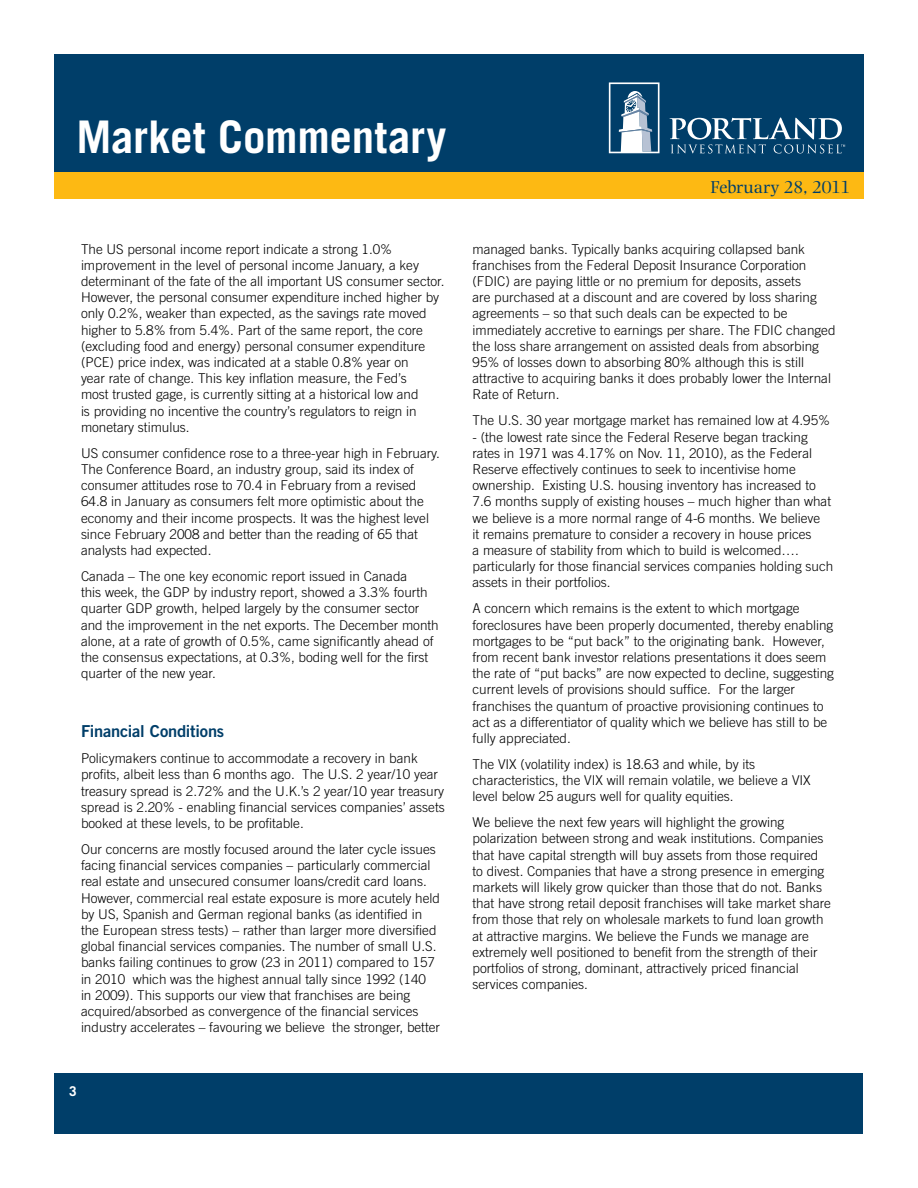
<style>
.page{position:relative;width:918px;height:1188px;background:#fff}
.page>*{position:absolute;margin:0;border:0;box-sizing:border-box;transform-origin:0 0}
.t1{font:700 45px "Trade Gothic";letter-spacing:-.005em;color:#fff}
.t2{font:18px "Photina";letter-spacing:-.015em;color:#003e69}
.t3{font:16.5px "Trade Gothic Bold Two";letter-spacing:-.015em;color:#003e69}
.t4{font:300 13.5px/16.2px "Trade Gothic";color:#000}
.t5{font:700 13.5px "Trade Gothic";color:#fff}
</style>
<div class="page">
<div style="left:55px;top:1073px;width:808px;height:60px;background:#003e69"></div>
<div style="left:54px;top:54px;width:810px;height:142px;background:#003e69"></div>
<svg style="left:609px;top:82px;width:51px;height:71px"></svg>
<svg style="left:670px;top:118px;width:175px;height:35px"></svg>
<div style="left:54px;top:172px;width:810px;height:28px;background:#fdb913"></div>
<h1 class="t1" style="left:76px;top:109px;width:371px">Market Commentary</h1>
<p class="t4" style="left:81px;top:241px;width:365px">The US personal income report indicate a strong 1.0% improvement in the level of personal income January, a key determinant of the fate of the all important US consumer sector.<br>However, the personal consumer expenditure inched higher by only 0.2%, weaker than expected, as the savings rate moved higher to 5.8% from 5.4%. Part of the same report, the core (excluding food and energy) personal consumer expenditure (PCE) price index, was indicated at a stable 0.8% year on<br>year rate of change. This key inflation measure, the Fed’s<br>most trusted gage, is currently sitting at a historical low and<br>is providing no incentive the country’s regulators to reign in monetary stimulus.</p>
<p class="t4" style="left:81px;top:445px;width:361px">US consumer confidence rose to a three-year high in February.<br>The Conference Board, an industry group, said its index of consumer attitudes rose to 70.4 in February from a revised 64.8 in January as consumers felt more optimistic about the economy and their income prospects. It was the highest level since February 2008 and better than the reading of 65 that analysts had expected.</p>
<p class="t4" style="left:81px;top:568px;width:359px">Canada – The one key economic report issued in Canada<br>this week, the GDP by industry report, showed a 3.3% fourth quarter GDP growth, helped largely by the consumer sector and the improvement in the net exports. The December month alone, at a rate of growth of 0.5%, came significantly ahead of the consensus expectations, at 0.3%, boding well for the first quarter of the new year.</p>
<p class="t3" style="left:81px;top:721px;width:145px">Financial Conditions</p>
<p class="t4" style="left:81px;top:750px;width:365px">Policymakers continue to accommodate a recovery in bank profits, albeit less than 6 months ago. The U.S. 2 year/10 year treasury spread is 2.72% and the U.K.’s 2 year/10 year treasury spread is 2.20% - enabling financial services companies’ assets booked at these levels, to be profitable.</p>
<p class="t4" style="left:81px;top:841px;width:361px">Our concerns are mostly focused around the later cycle issues facing financial services companies – particularly commercial real estate and unsecured consumer loans/credit card loans.<br>However, commercial real estate exposure is more acutely held by US, Spanish and German regional banks (as identified in the European stress tests) – rather than larger more diversified global financial services companies. The number of small U.S. banks failing continues to grow (23 in 2011) compared to 157 in 2010 which was the highest annual tally since 1992 (140<br>in 2009). This supports our view that franchises are being acquired/absorbed as convergence of the financial services industry accelerates – favouring we believe the stronger, better</p>
<p class="t5" style="left:69px;top:1083px;width:9px">3</p>
<h2 class="t2" style="left:711px;top:177px;width:141px">February 28, 2011</h2>
<p class="t4" style="left:472px;top:241px;width:365px">managed banks. Typically banks acquiring collapsed bank franchises from the Federal Deposit Insurance Corporation (FDIC) are paying little or no premium for deposits, assets<br>are purchased at a discount and are covered by loss sharing agreements – so that such deals can be expected to be immediately accretive to earnings per share. The FDIC changed the loss share arrangement on assisted deals from absorbing 95% of losses down to absorbing 80% although this is still attractive to acquiring banks it does probably lower the Internal Rate of Return.</p>
<p class="t4" style="left:472px;top:412px;width:359px">The U.S. 30 year mortgage market has remained low at 4.95%</p>
<p class="t4" style="left:472px;top:429px;width:362px">- (the lowest rate since the Federal Reserve began tracking rates in 1971 was 4.17% on Nov. 11, 2010), as the Federal Reserve effectively continues to seek to incentivise home ownership. Existing U.S. housing inventory has increased to 7.6 months supply of existing houses – much higher than what we believe is a more normal range of 4-6 months. We believe<br>it remains premature to consider a recovery in house prices<br>a measure of stability from which to build is welcomed…. particularly for those financial services companies holding such assets in their portfolios.</p>
<p class="t4" style="left:472px;top:600px;width:363px">A concern which remains is the extent to which mortgage foreclosures have been properly documented, thereby enabling mortgages to be “put back” to the originating bank. However, from recent bank investor relations presentations it does seem the rate of “put backs” are now expected to decline, suggesting current levels of provisions should suffice. For the larger franchises the quantum of proactive provisioning continues to act as a differentiator of quality which we believe has still to be fully appreciated.</p>
<p class="t4" style="left:472px;top:756px;width:340px">The VIX (volatility index) is 18.63 and while, by its characteristics, the VIX will remain volatile, we believe a VIX level below 25 augurs well for quality equities.</p>
<p class="t4" style="left:472px;top:814px;width:360px">We believe the next few years will highlight the growing polarization between strong and weak institutions. Companies that have capital strength will buy assets from those required to divest. Companies that have a strong presence in emerging markets will likely grow quicker than those that do not. Banks that have strong retail deposit franchises will take market share from those that rely on wholesale markets to fund loan growth at attractive margins. We believe the Funds we manage are extremely well positioned to benefit from the strength of their portfolios of strong, dominant, attractively priced financial services companies.</p>
</div>
